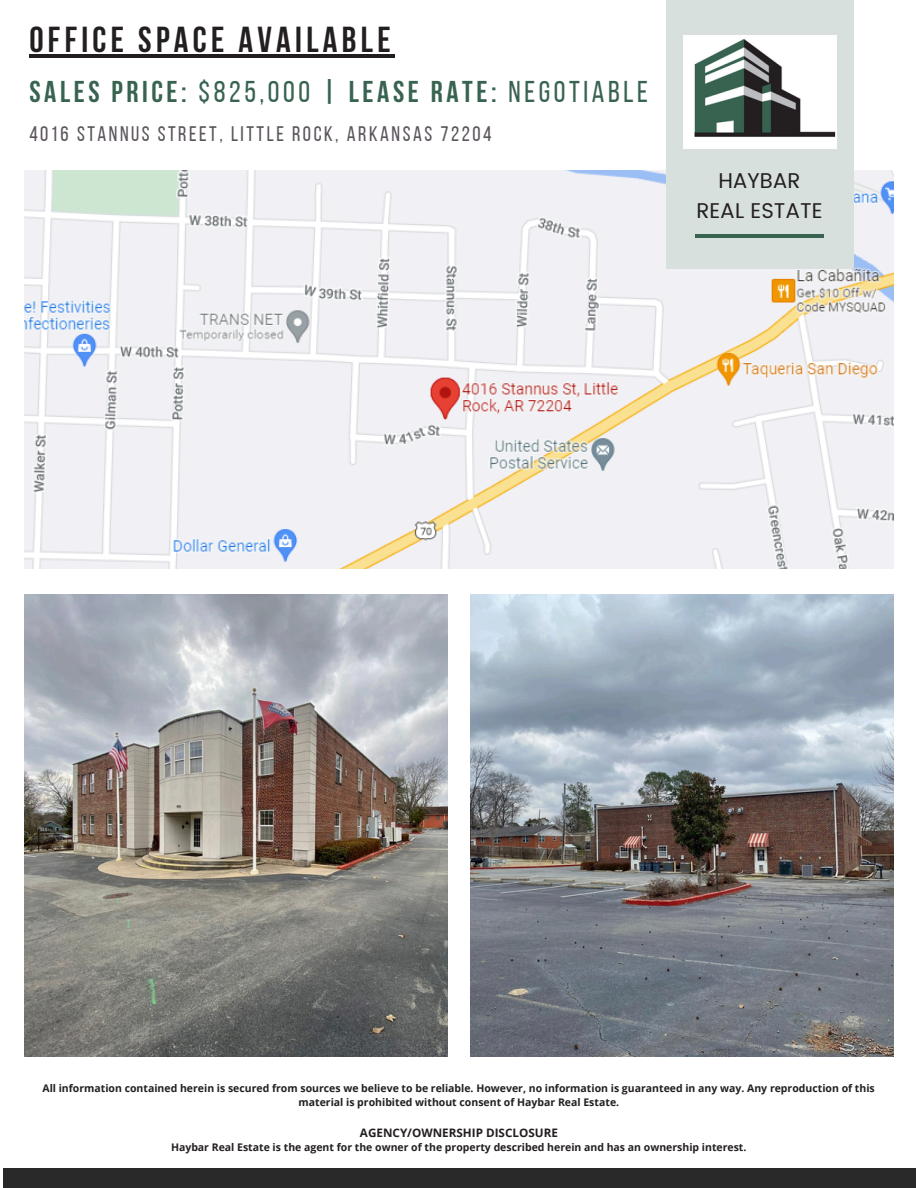
<style>
.page{position:relative;width:918px;height:1188px;background:#fff}
.page>*{position:absolute;margin:0;border:0;box-sizing:border-box;transform-origin:0 0}
.t1{font:700 36px "Bebas Neue";letter-spacing:.12em;color:#231f20}
.t2{font:700 30px "Bebas Neue";letter-spacing:.12em;color:#386350}
.t3{font:21.3px/29.2px "Poppins";color:#231f20;text-align:center}
.t4{font:21px "Bebas Neue";letter-spacing:.12em;color:#5b545c}
.t5{font:700 11.7px "Open Sans";color:#231f20}
.t6{font:700 10.5px/14px "Open Sans";color:#231f20;text-align:center}
.s1{font-weight:400}
</style>
<div class="page">
<div style="left:3px;top:1169px;width:912px;height:19px;background:#292929"></div>
<img style="left:24px;top:170px;width:870px;height:399px">
<div style="left:666px;top:0;width:187px;height:269px;background:#d8e0dd"></div>
<hr style="left:695px;top:234px;width:128px;height:3px;background:#386350">
<img style="left:683px;top:36px;width:153px;height:112px">
<img style="left:24px;top:595px;width:423px;height:461px">
<img style="left:471px;top:595px;width:423px;height:461px">
<hr style="left:29px;top:54px;width:366px;height:4px;background:#231f20">
<p class="t1" style="left:29px;top:25px;width:363px">OFFICE SPACE AVAILABLE</p>
<p class="t2" style="left:29px;top:80px;width:620px">SALES PRICE: <span class="s1">$825,000</span> | LEASE RATE: <span class="s1">NEGOTIABLE</span></p>
<p class="t4" style="left:29px;top:125px;width:464px">4016 STANNUS STREET, LITTLE ROCK, ARKANSAS 72204</p>
<h3 class="t3" style="left:696px;top:166px;width:128px">HAYBAR<br>REAL ESTATE</h3>
<h3 class="t6" style="left:42px;top:1081px;width:834px">All information contained herein is secured from sources we believe to be reliable. However, no information is guaranteed in any way. Any reproduction of this material is prohibited without consent of Haybar Real Estate.</h3>
<h1 class="t5" style="left:360px;top:1124px;width:200px">AGENCY/OWNERSHIP DISCLOSURE</h1>
<h2 class="t6" style="left:171px;top:1140px;width:577px">Haybar Real Estate is the agent for the owner of the property described herein and has an ownership interest.</h2>
</div>
